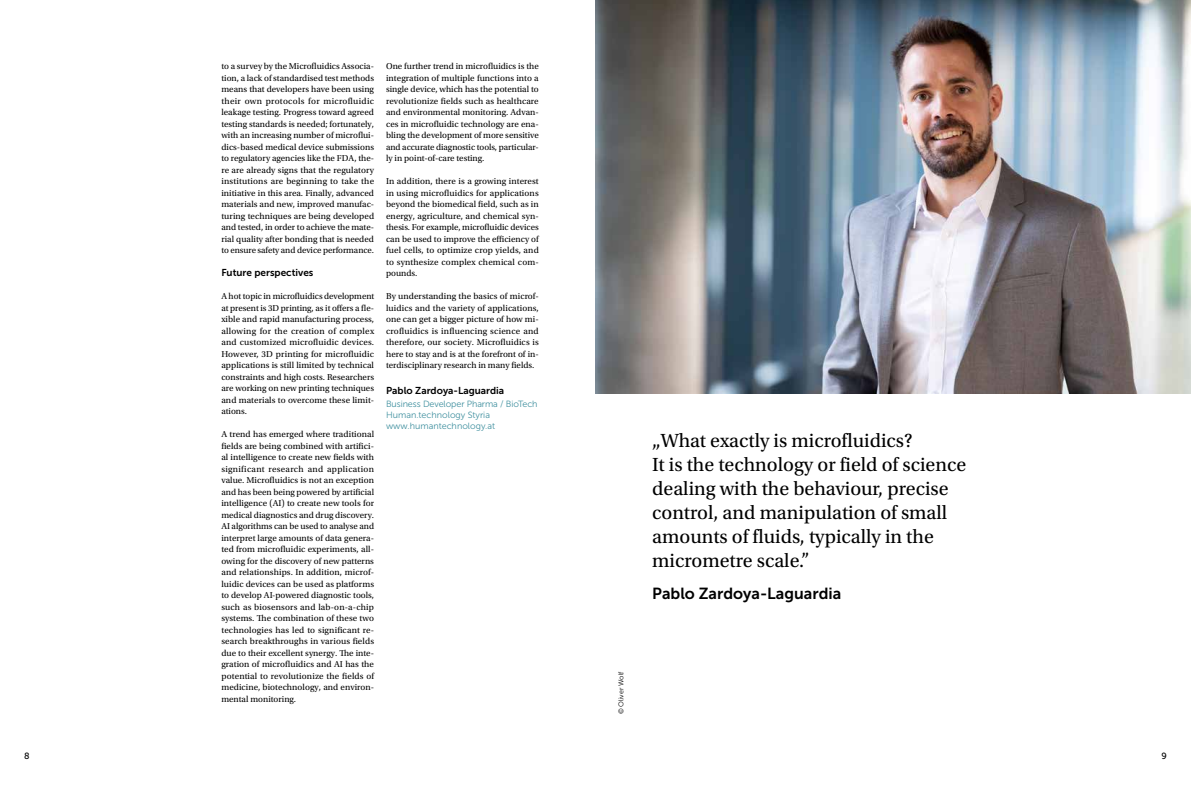
<style>
.page{position:relative;width:1191px;height:794px;background:#fff}
.page>*{position:absolute;margin:0;border:0;box-sizing:border-box;transform-origin:0 0}
.t1{font:20px/24px "Utopia Std";color:#000}
.t2{font:16px "Museo Sans 700";color:#000}
.t3{font:10px "Museo Sans 700";color:#000}
.t4{font:9px/11.5px "Utopia Std";color:#000;text-align:justify}
.t5{font:9px/11px "Museo Sans 300";color:#40909f}
.t6{font:9px "Museo Sans 500";color:#000}
.t7{font:7px "Museo Sans 300";color:#000}
</style>
<div class="page">
<img style="left:595px;top:0;width:596px;height:394px">
<p class="t4" style="left:221px;top:60px;width:154px">to a survey by the Microfluidics Associa&shy;tion, a lack of standardised test methods means that developers have been using their own protocols for microfluidic leakage testing. Progress toward agreed testing standards is needed; fortunately, with an increasing number of microflui&shy;dics-based medical device submissions to regulatory agencies like the FDA, the&shy;re are already signs that the regulatory institutions are beginning to take the initiative in this area. Finally, advanced materials and new, improved manufac&shy;turing techniques are being developed and tested, in order to achieve the mate&shy;rial quality after bonding that is needed to ensure safety and device performance.</p>
<p class="t3" style="left:221px;top:267px;width:93px">Future perspectives</p>
<p class="t4" style="left:221px;top:290px;width:154px">A hot topic in microfluidics development at present is 3D printing, as it offers a fle&shy;xible and rapid manufacturing process, allowing for the creation of complex and customized microfluidic devices.<br>However, 3D printing for microfluidic applications is still limited by technical constraints and high costs. Researchers are working on new printing techniques and materials to overcome these limit&shy;ations.</p>
<p class="t4" style="left:221px;top:428px;width:154px">A trend has emerged where traditional fields are being combined with artifici&shy;al intelligence to create new fields with significant research and application value. Microfluidics is not an exception and has been being powered by artificial intelligence (AI) to create new tools for medical diagnostics and drug discovery.<br>AI algorithms can be used to analyse and interpret large amounts of data genera&shy;ted from microfluidic experiments, all&shy;owing for the discovery of new patterns and relationships. In addition, microf&shy;luidic devices can be used as platforms to develop AI-powered diagnostic tools, such as biosensors and lab-on-a-chip systems. The combination of these two technologies has led to significant re&shy;search breakthroughs in various fields due to their excellent synergy. The inte&shy;gration of microfluidics and AI has the potential to revolutionize the fields of medicine, biotechnology, and environ&shy;mental monitoring.</p>
<p class="t4" style="left:386px;top:60px;width:154px">One further trend in microfluidics is the integration of multiple functions into a single device, which has the potential to revolutionize fields such as healthcare and environmental monitoring. Advan&shy;ces in microfluidic technology are ena&shy;bling the development of more sensitive and accurate diagnostic tools, particular&shy;ly in point-of-care testing.</p>
<p class="t4" style="left:386px;top:175px;width:154px">In addition, there is a growing interest in using microfluidics for applications beyond the biomedical field, such as in energy, agriculture, and chemical syn&shy;thesis. For example, microfluidic devices can be used to improve the efficiency of fuel cells, to optimize crop yields, and to synthesize complex chemical com&shy;pounds.</p>
<p class="t4" style="left:386px;top:290px;width:154px">By understanding the basics of microf&shy;luidics and the variety of applications, one can get a bigger picture of how mi&shy;crofluidics is influencing science and therefore, our society. Microfluidics is here to stay and is at the forefront of in&shy;terdisciplinary research in many fields.</p>
<p class="t3" style="left:386px;top:384px;width:120px">Pablo Zardoya-Laguardia</p>
<p class="t5" style="left:386px;top:398px;width:153px">Business Developer Pharma / BioTech<br>Human.technology Styria www.humantechnology.at</p>
<p class="t7" style="left:617px;top:714px;width:45px;rotate:-90deg">© Oliver Wolf</p>
<h1 class="t1" style="left:652px;top:429px;width:315px">„What exactly is microfluidics?<br>It is the technology or field of science dealing with the behaviour, precise control, and manipulation of small amounts of fluids, typically in the micrometre scale.”</h1>
<h2 class="t2" style="left:652px;top:584px;width:191px">Pablo Zardoya-Laguardia</h2>
<p class="t6" style="left:24px;top:751px;width:7px">8</p>
<p class="t6" style="left:1161px;top:751px;width:7px">9</p>
</div>
